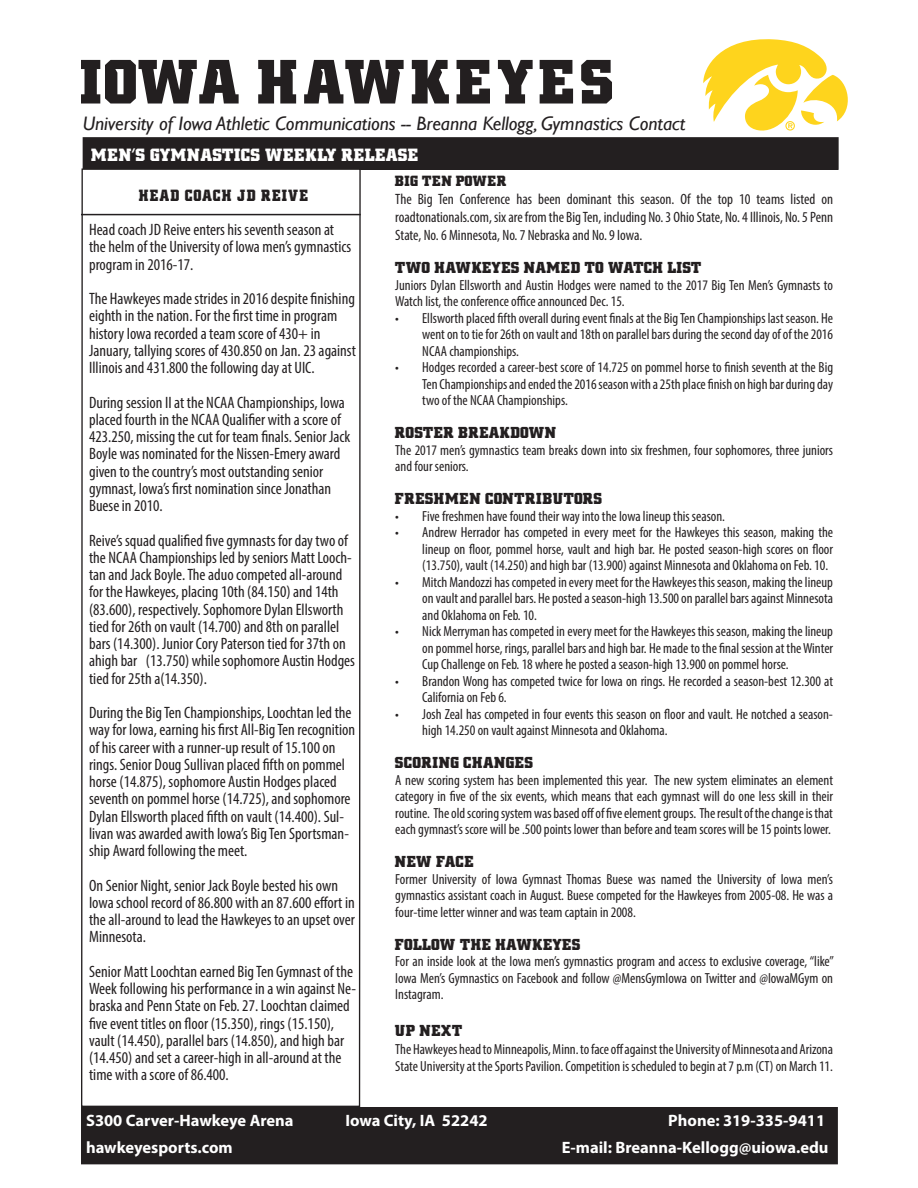
<style>
.page{position:relative;width:918px;height:1188px;background:#fff}
.page>*{position:absolute;margin:0;border:0;box-sizing:border-box;transform-origin:0 0}
.t1{font:700 63px "Hawkeye";letter-spacing:.065em;color:#231f20}
.t2{font:italic 19.5px "Gill Sans";color:#231f20}
.t3{font:700 18px "Hawkeye";letter-spacing:.02em;color:#fff}
.t4{font:condensed 16.5px/17.2px "Myriad Pro";color:#231f20}
.t5{font:700 16.5px "Myriad Pro";color:#fff}
.t6{font:700 16.5px "Hawkeye";letter-spacing:.07em;color:#231f20;scale:.9 1}
.t7{font:700 16.2px "Hawkeye";letter-spacing:.02em;color:#231f20}
.t8{font:condensed 15px/18px "Myriad Pro";color:#231f20;text-align:justify}
.t9{font:700 15px "Hawkeye";letter-spacing:.02em;color:#231f20}
.t10{font:condensed 14.7px/16.5px "Myriad Pro";color:#231f20;text-align:justify}
</style>
<div class="page">
<div style="left:82px;top:1108px;width:755px;height:56px;background:#231f20"></div>
<div style="left:81px;top:1107px;width:757px;height:57px;border:2px solid #231f20"></div>
<div style="left:83px;top:138px;width:755px;height:31px;background:#231f20"></div>
<div style="left:83px;top:137px;width:756px;height:33px;border:2px solid #231f20"></div>
<svg style="left:703px;top:39px;width:145px;height:92px"></svg>
<svg style="left:81px;top:168px;width:280px;height:940px"></svg>
<hr style="left:81px;top:214px;width:280px;height:1px;background:#231f20">
<h1 class="t1" style="left:81px;top:46px;width:535px">IOWA HAWKEYES</h1>
<h2 class="t2" style="left:83px;top:112px;width:604px">University of Iowa Athletic Communications -- Breanna Kellogg, Gymnastics Contact</h2>
<p class="t3" style="left:92px;top:145px;width:328px">MEN’S GYMNASTICS WEEKLY RELEASE</p>
<p class="t6" style="left:139px;top:186px;width:190px">HEAD COACH JD REIVE</p>
<p class="t4" style="left:89px;top:221px;width:264px">Head coach JD Reive enters his seventh season at the helm of the University of Iowa men’s gymnastics program in 2016-17.</p>
<p class="t4" style="left:89px;top:290px;width:268px">The Hawkeyes made strides in 2016 despite finishing eighth in the nation. For the first time in program history Iowa recorded a team score of 430+ in January, tallying scores of 430.850 on Jan. 23 against Illinois and 431.800 the following day at UIC.</p>
<p class="t4" style="left:89px;top:393px;width:263px">During session II at the NCAA Championships, Iowa placed fourth in the NCAA Qualifier with a score of 423.250, missing the cut for team finals. Senior Jack Boyle was nominated for the Nissen-Emery award given to the country’s most outstanding senior gymnast, Iowa’s first nomination since Jonathan Buese in 2010.</p>
<p class="t4" style="left:89px;top:531px;width:267px">Reive’s squad qualified five gymnasts for day two of the NCAA Championships led by seniors Matt Looch&shy;tan and Jack Boyle. The aduo competed all-around for the Hawkeyes, placing 10th (84.150) and 14th (83.600), respectively. Sophomore Dylan Ellsworth tied for 26th on vault (14.700) and 8th on parallel bars (14.300). Junior Cory Paterson tied for 37th on ahigh bar (13.750) while sophomore Austin Hodges tied for 25th a(14.350).</p>
<p class="t4" style="left:89px;top:704px;width:268px">During the Big Ten Championships, Loochtan led the way for Iowa, earning his first All-Big Ten recognition of his career with a runner-up result of 15.100 on rings. Senior Doug Sullivan placed fifth on pommel horse (14.875), sophomore Austin Hodges placed seventh on pommel horse (14.725), and sophomore Dylan Ellsworth placed fifth on vault (14.400). Sul&shy;livan was awarded awith Iowa’s Big Ten Sportsman&shy;ship Award following the meet.</p>
<p class="t4" style="left:89px;top:876px;width:267px">On Senior Night, senior Jack Boyle bested his own Iowa school record of 86.800 with an 87.600 effort in the all-around to lead the Hawkeyes to an upset over Minnesota.</p>
<p class="t4" style="left:89px;top:962px;width:268px">Senior Matt Loochtan earned Big Ten Gymnast of the Week following his performance in a win against Ne&shy;braska and Penn State on Feb. 27. Loochtan claimed five event titles on floor (15.350), rings (15.150), vault (14.450), parallel bars (14.850), and high bar (14.450) and set a career-high in all-around at the time with a score of 86.400.</p>
<p class="t9" style="left:395px;top:173px;width:113px">BIG TEN POWER</p>
<p class="t8" style="left:395px;top:190px;width:439px">The Big Ten Conference has been dominant this season. Of the top 10 teams listed on roadtonationals.com, six are from the Big Ten, including No. 3 Ohio State, No. 4 Illinois, No. 5 Penn State, No. 6 Minnesota, No. 7 Nebraska and No. 9 Iowa.</p>
<p class="t7" style="left:395px;top:259px;width:308px">TWO HAWKEYES NAMED TO WATCH LIST</p>
<p class="t10" style="left:395px;top:277px;width:439px">Juniors Dylan Ellsworth and Austin Hodges were named to the 2017 Big Ten Men’s Gymnasts to<br>Watch list, the conference office announced Dec. 15.</p>
<p class="t10" style="left:422px;top:310px;width:412px;text-indent:-27px">• Ellsworth placed fifth overall during event finals at the Big Ten Championships last season. He went on to tie for 26th on vault and 18th on parallel bars during the second day of of the 2016<br>NCAA championships.</p>
<p class="t10" style="left:422px;top:359px;width:412px;text-indent:-27px">• Hodges recorded a career-best score of 14.725 on pommel horse to finish seventh at the Big Ten Championships and ended the 2016 season with a 25th place finish on high bar during day two of the NCAA Championships.</p>
<p class="t7" style="left:395px;top:424px;width:163px">ROSTER BREAKDOWN</p>
<p class="t10" style="left:395px;top:442px;width:439px">The 2017 men’s gymnastics team breaks down into six freshmen, four sophomores, three juniors and four seniors.</p>
<p class="t7" style="left:395px;top:490px;width:209px">FRESHMEN CONTRIBUTORS</p>
<p class="t10" style="left:395px;top:508px;width:331px">• Five freshmen have found their way into the Iowa lineup this season.</p>
<p class="t10" style="left:422px;top:524px;width:412px;text-indent:-27px">• Andrew Herrador has competed in every meet for the Hawkeyes this season, making the lineup on floor, pommel horse, vault and high bar. He posted season-high scores on floor (13.750), vault (14.250) and high bar (13.900) against Minnesota and Oklahoma on Feb. 10.</p>
<p class="t10" style="left:422px;top:574px;width:412px;text-indent:-27px">• Mitch Mandozzi has competed in every meet for the Hawkeyes this season, making the lineup on vault and parallel bars. He posted a season-high 13.500 on parallel bars against Minnesota and Oklahoma on Feb. 10.</p>
<p class="t10" style="left:422px;top:623px;width:412px;text-indent:-27px">• Nick Merryman has competed in every meet for the Hawkeyes this season, making the lineup on pommel horse, rings, parallel bars and high bar. He made to the final session at the Winter Cup Challenge on Feb. 18 where he posted a season-high 13.900 on pommel horse.</p>
<p class="t10" style="left:422px;top:673px;width:412px;text-indent:-27px">• Brandon Wong has competed twice for Iowa on rings. He recorded a season-best 12.300 at<br>California on Feb 6.</p>
<p class="t10" style="left:422px;top:706px;width:412px;text-indent:-27px">• Josh Zeal has competed in four events this season on floor and vault. He notched a season&shy;high 14.250 on vault against Minnesota and Oklahoma.</p>
<p class="t7" style="left:395px;top:754px;width:140px">SCORING CHANGES</p>
<p class="t10" style="left:395px;top:772px;width:439px">A new scoring system has been implemented this year. The new system eliminates an element category in five of the six events, which means that each gymnast will do one less skill in their routine. The old scoring system was based off of five element groups. The result of the change is that each gymnast’s score will be .500 points lower than before and team scores will be 15 points lower.</p>
<p class="t7" style="left:395px;top:853px;width:80px">NEW FACE</p>
<p class="t10" style="left:395px;top:871px;width:439px">Former University of Iowa Gymnast Thomas Buese was named the University of Iowa men’s gymnastics assistant coach in August. Buese competed for the Hawkeyes from 2005-08. He was a four-time letter winner and was team captain in 2008.</p>
<p class="t7" style="left:395px;top:935px;width:187px">FOLLOW THE HAWKEYES</p>
<p class="t10" style="left:395px;top:953px;width:440px">For an inside look at the Iowa men’s gymnastics program and access to exclusive coverage, “like” Iowa Men’s Gymnastics on Facebook and follow @MensGymIowa on Twitter and @IowaMGym on Instagram.</p>
<p class="t7" style="left:395px;top:1022px;width:69px">UP NEXT</p>
<p class="t10" style="left:395px;top:1040px;width:439px;line-height:17.5px">The Hawkeyes head to Minneapolis, Minn. to face off against the University of Minnesota and Arizona<br>State University at the Sports Pavilion. Competition is scheduled to begin at 7 p.m (CT) on March 11.</p>
<p class="t5" style="left:86px;top:1109px;width:209px">S300 Carver-Hawkeye Arena</p>
<p class="t5" style="left:345px;top:1109px;width:144px">Iowa City, IA 52242</p>
<p class="t5" style="left:668px;top:1109px;width:158px">Phone: 319-335-9411</p>
<p class="t5" style="left:86px;top:1137px;width:148px">hawkeyesports.com</p>
<p class="t5" style="left:562px;top:1137px;width:268px">E-mail: Breanna-Kellogg@uiowa.edu</p>
</div>
